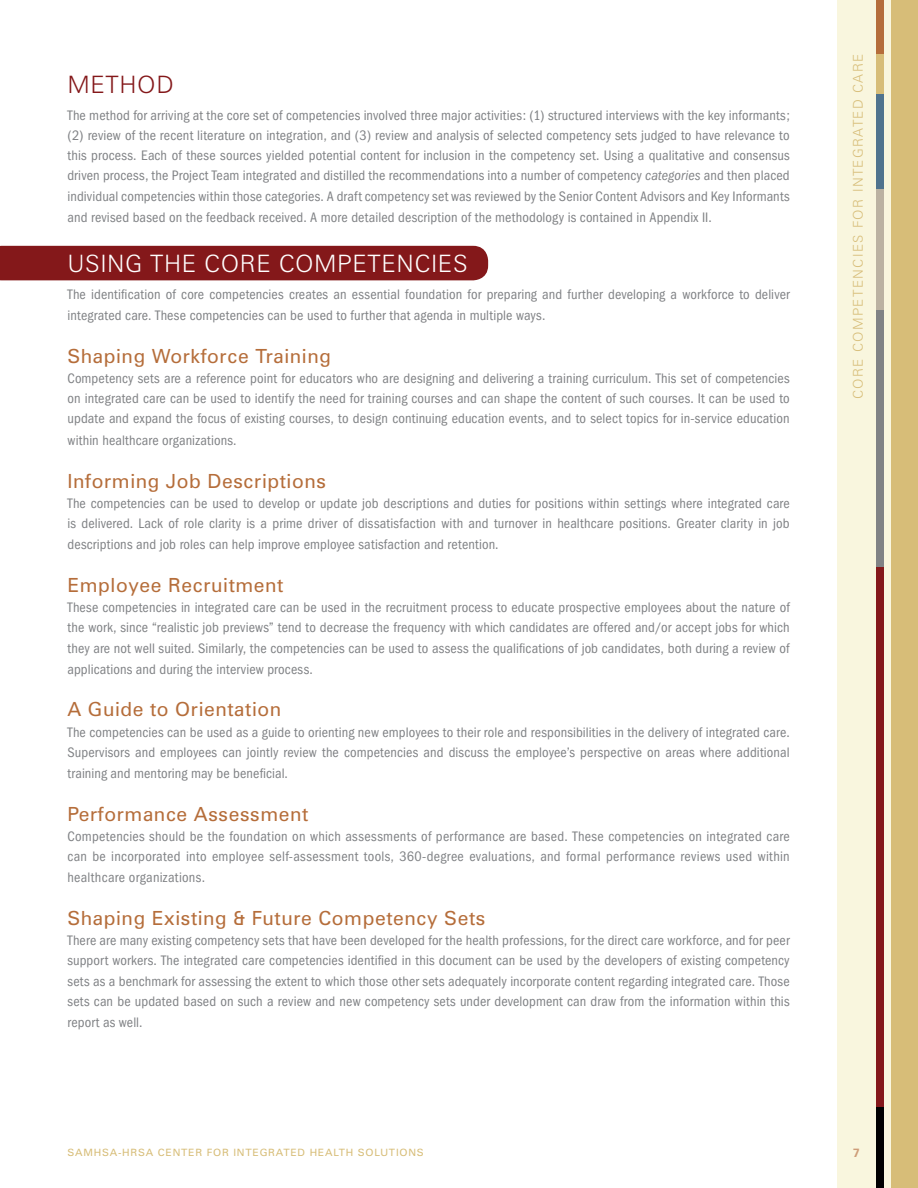
<style>
.page{position:relative;width:918px;height:1188px;background:#fff}
.page>*{position:absolute;margin:0;border:0;box-sizing:border-box;transform-origin:0 0}
.t1{font:300 24px "Zurich BT";letter-spacing:.025em;color:#fff}
.t2{font:300 24px "Zurich BT";letter-spacing:.025em;color:#84181a}
.t3{font:19.5px "Zurich BT";letter-spacing:.03em;color:#b56d3a}
.t4{font:condensed 14.25px/20.4px "Franklin Gothic";letter-spacing:.01em;color:#808285;text-align:justify}
.t5{font:300 13.5px "Zurich BT";letter-spacing:.1em;color:#d7bd78}
.t6{font:700 12px "Zurich BT";color:#ce9d78}
.t7{font:10.05px "Zurich BT";letter-spacing:.075em;color:#d7bd78;scale:1.04 1}
.s1{font-style:italic}
</style>
<div class="page">
<div style="left:837px;top:0;width:81px;height:1188px;background:#f9f6de"></div>
<div style="left:891px;top:0;width:27px;height:1188px;background:#d7bd78"></div>
<div style="left:877px;top:567px;width:7px;height:540px;background:#84181a"></div>
<div style="left:877px;top:1107px;width:7px;height:81px;background:#000"></div>
<div style="left:877px;top:0;width:7px;height:54px;background:#b56d3a"></div>
<div style="left:877px;top:54px;width:7px;height:40px;background:#d7bd78"></div>
<div style="left:877px;top:94px;width:7px;height:95px;background:#50738e"></div>
<div style="left:877px;top:189px;width:7px;height:121px;background:#bbb2a2"></div>
<div style="left:877px;top:310px;width:7px;height:257px;background:#808285"></div>
<div style="left:0;top:246px;width:488px;height:34px;background:#84181a"></div>
<h1 class="t2" style="left:68px;top:69px;width:108px">METHOD</h1>
<p class="t4" style="left:68px;top:105px;width:724px">The method for arriving at the core set of competencies involved three major activities: (1) structured interviews with the key informants; (2) review of the recent literature on integration, and (3) review and analysis of selected competency sets judged to have relevance to this process. Each of these sources yielded potential content for inclusion in the competency set. Using a qualitative and consensus driven process, the Project Team integrated and distilled the recommendations into a number of competency <span class="s1">categories</span> and then placed individual competencies within those categories. A draft competency set was reviewed by the Senior Content Advisors and Key Informants and revised based on the feedback received. A more detailed description of the methodology is contained in Appendix II.</p>
<h1 class="t1" style="left:68px;top:249px;width:402px">USING THE CORE COMPETENCIES</h1>
<p class="t4" style="left:68px;top:284px;width:724px;line-height:21px">The identification of core competencies creates an essential foundation for preparing and further developing a workforce to deliver integrated care. These competencies can be used to further that agenda in multiple ways.</p>
<h2 class="t3" style="left:68px;top:344px;width:265px">Shaping Workforce Training</h2>
<p class="t4" style="left:68px;top:368px;width:724px">Competency sets are a reference point for educators who are designing and delivering a training curriculum. This set of competencies on integrated care can be used to identify the need for training courses and can shape the content of such courses. It can be used to update and expand the focus of existing courses, to design continuing education events, and to select topics for in-service education</p>
<p class="t4" style="left:68px;top:430px;width:171px">within healthcare organizations.</p>
<h2 class="t3" style="left:68px;top:469px;width:260px">Informing Job Descriptions</h2>
<p class="t4" style="left:68px;top:493px;width:724px">The competencies can be used to develop or update job descriptions and duties for positions within settings where integrated care is delivered. Lack of role clarity is a prime driver of dissatisfaction with and turnover in healthcare positions. Greater clarity in job descriptions and job roles can help improve employee satisfaction and retention.</p>
<h2 class="t3" style="left:68px;top:573px;width:217px">Employee Recruitment</h2>
<p class="t4" style="left:68px;top:597px;width:724px">These competencies in integrated care can be used in the recruitment process to educate prospective employees about the nature of the work, since “realistic job previews” tend to decrease the frequency with which candidates are offered and/or accept jobs for which they are not well suited. Similarly, the competencies can be used to assess the qualifications of job candidates, both during a review of applications and during the interview process.</p>
<h2 class="t3" style="left:68px;top:698px;width:215px">A Guide to Orientation</h2>
<p class="t4" style="left:68px;top:722px;width:724px">The competencies can be used as a guide to orienting new employees to their role and responsibilities in the delivery of integrated care.<br>Supervisors and employees can jointly review the competencies and discuss the employee’s perspective on areas where additional training and mentoring may be beneficial.</p>
<h2 class="t3" style="left:68px;top:802px;width:242px">Performance Assessment</h2>
<p class="t4" style="left:68px;top:826px;width:724px">Competencies should be the foundation on which assessments of performance are based. These competencies on integrated care can be incorporated into employee self-assessment tools, 360-degree evaluations, and formal performance reviews used within healthcare organizations.</p>
<h2 class="t3" style="left:68px;top:906px;width:419px">Shaping Existing &amp; Future Competency Sets</h2>
<p class="t4" style="left:68px;top:930px;width:724px">There are many existing competency sets that have been developed for the health professions, for the direct care workforce, and for peer support workers. The integrated care competencies identified in this document can be used by the developers of existing competency sets as a benchmark for assessing the extent to which those other sets adequately incorporate content regarding integrated care. Those sets can be updated based on such a review and new competency sets under development can draw from the information within this report as well.</p>
<p class="t5" style="left:850px;top:399px;width:347px;rotate:-90deg">CORE COMPETENCIES FOR INTEGRATED CARE</p>
<p class="t7" style="left:68px;top:1146px;width:344px">SAMHSA-HRSA CENTER FOR INTEGRATED HEALTH SOLUTIONS</p>
<p class="t6" style="left:853px;top:1146px;width:8px">7</p>
</div>
